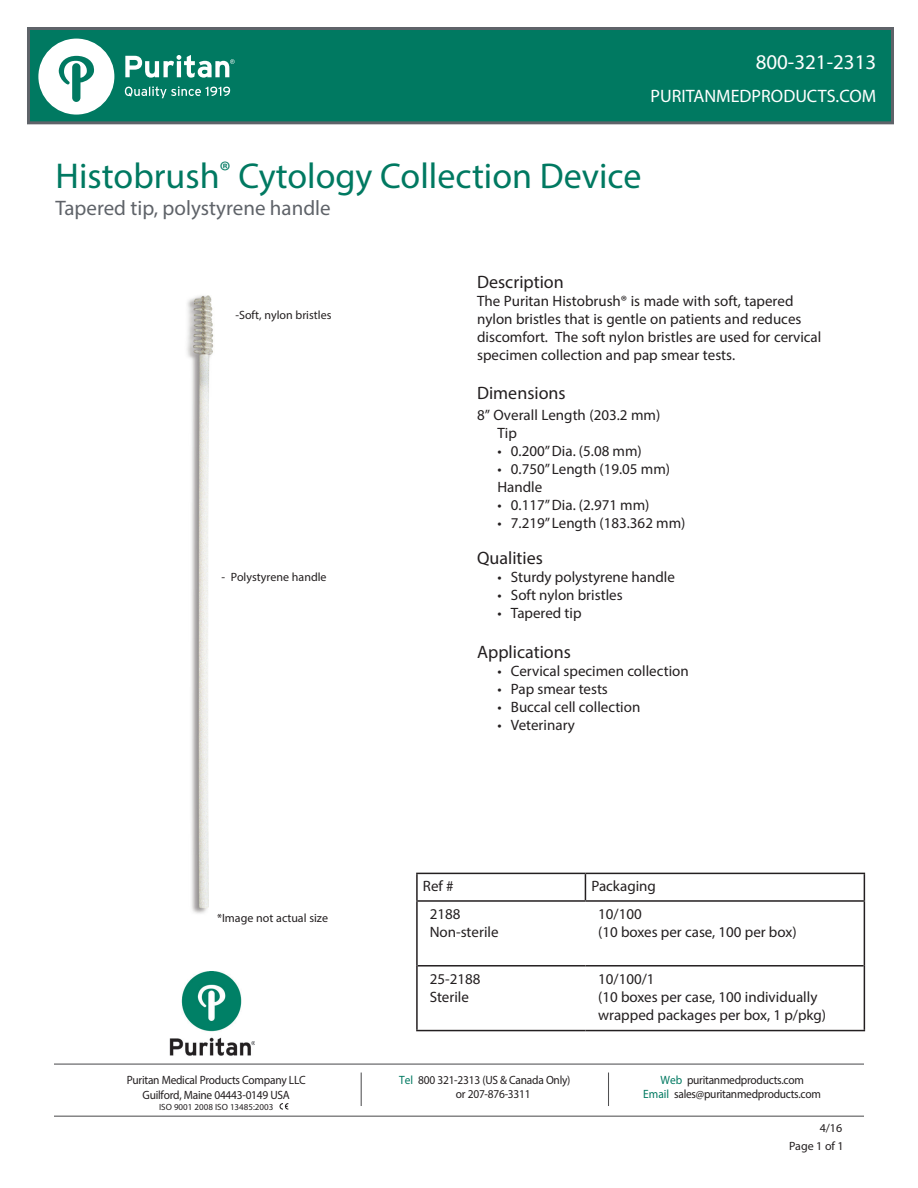
<style>
.page{position:relative;width:918px;height:1188px;background:#fff}
.page>*{position:absolute;margin:0;border:0;box-sizing:border-box;transform-origin:0 0}
.t1{font:36px "Myriad Pro";color:#007961}
.t2{font:21px "Myriad Pro";color:#5f6369}
.t3{font:21px "Myriad Pro";color:#fff}
.t4{font:18px "Myriad Pro";color:#231f20}
.t5{font:18px "Myriad Pro";color:#fff}
.t6{font:15px/18px "Myriad Pro";color:#231f20}
.t7{font:12px/14.4px "Myriad Pro";letter-spacing:-.02em;color:#231f20;text-align:center;scale:.95 1}
.t8{font:12px "Myriad Pro";color:#231f20}
.t9{font:12px "Myriad Pro";letter-spacing:-.02em;color:#231f20}
.t10{font:9px "Myriad Pro";color:#231f20}
.s1{color:#007961}
</style>
<div class="page">
<img style="left:169px;top:972px;width:86px;height:84px">
<hr style="left:54px;top:1064px;width:810px;height:1px;background:#505052">
<hr style="left:361px;top:1073px;width:1px;height:33px;background:#505052">
<hr style="left:608px;top:1073px;width:1px;height:33px;background:#505052">
<hr style="left:54px;top:1116px;width:810px;height:1px;background:#505052">
<div style="left:27px;top:27px;width:867px;height:97px;background:#007961;border:3px solid #5f6369"></div>
<svg style="left:38px;top:39px;width:76px;height:76px"></svg>
<svg style="left:125px;top:86px;width:105px;height:12px"></svg>
<svg style="left:125px;top:55px;width:110px;height:23px"></svg>
<svg style="left:280px;top:1103px;width:8px;height:7px"></svg>
<hr style="left:416px;top:902px;width:2px;height:64px;background:#231f20">
<hr style="left:864px;top:902px;width:1px;height:64px;background:#231f20">
<hr style="left:416px;top:966px;width:2px;height:64px;background:#231f20">
<hr style="left:864px;top:966px;width:1px;height:64px;background:#231f20">
<hr style="left:418px;top:965px;width:167px;height:2px;background:#231f20">
<hr style="left:416px;top:1030px;width:169px;height:1px;background:#231f20">
<hr style="left:585px;top:965px;width:279px;height:2px;background:#231f20">
<hr style="left:585px;top:1030px;width:280px;height:1px;background:#231f20">
<hr style="left:416px;top:873px;width:169px;height:1px;background:#231f20">
<hr style="left:416px;top:874px;width:2px;height:26px;background:#231f20">
<hr style="left:585px;top:873px;width:280px;height:1px;background:#231f20">
<svg style="left:585px;top:874px;width:1px;height:26px"></svg>
<svg style="left:864px;top:874px;width:1px;height:26px"></svg>
<hr style="left:416px;top:900px;width:169px;height:2px;background:#231f20">
<hr style="left:585px;top:900px;width:280px;height:2px;background:#231f20">
<img style="left:187px;top:295px;width:27px;height:619px">
<p class="t3" style="left:756px;top:49px;width:122px">800-321-2313</p>
<p class="t5" style="left:651px;top:85px;width:227px">PURITANMEDPRODUCTS.COM</p>
<p class="t1" style="left:55px;top:153px;width:588px">Histobrush<sup>®</sup> Cytology Collection Device</p>
<p class="t2" style="left:55px;top:195px;width:277px">Tapered tip, polystyrene handle</p>
<p class="t8" style="left:235px;top:307px;width:98px">-Soft, nylon bristles</p>
<p class="t8" style="left:221px;top:570px;width:107px">- Polystyrene handle</p>
<p class="t8" style="left:217px;top:911px;width:113px">*Image not actual size</p>
<p class="t7" style="left:127px;top:1073px;width:190px">Puritan Medical Products Company LLC</p>
<p class="t7" style="left:143px;top:1087px;width:157px">Guilford, Maine 04443-0149 USA</p>
<p class="t10" style="left:159px;top:1101px;width:116px">ISO 9001 2008 ISO 13485:2003</p>
<p class="t4" style="left:477px;top:271px;width:88px">Description</p>
<p class="t6" style="left:477px;top:292px;width:346px">The Puritan Histobrush® is made with soft, tapered nylon bristles that is gentle on patients and reduces discomfort. The soft nylon bristles are used for cervical specimen collection and pap smear tests.</p>
<p class="t4" style="left:477px;top:382px;width:90px">Dimensions</p>
<p class="t6" style="left:477px;top:406px;width:185px">8” Overall Length (203.2 mm)</p>
<p class="t6" style="left:497px;top:424px;width:21px">Tip</p>
<p class="t6" style="left:497px;top:442px;width:146px">• 0.200” Dia. (5.08 mm)</p>
<p class="t6" style="left:497px;top:460px;width:174px">• 0.750” Length (19.05 mm)</p>
<p class="t6" style="left:497px;top:478px;width:46px">Handle</p>
<p class="t6" style="left:497px;top:496px;width:154px">• 0.117” Dia. (2.971 mm)</p>
<p class="t6" style="left:497px;top:514px;width:190px">• 7.219” Length (183.362 mm)</p>
<p class="t4" style="left:477px;top:547px;width:67px">Qualities</p>
<p class="t6" style="left:497px;top:568px;width:179px">• Sturdy polystyrene handle</p>
<p class="t6" style="left:497px;top:586px;width:127px">• Soft nylon bristles</p>
<p class="t6" style="left:497px;top:604px;width:86px">• Tapered tip</p>
<p class="t4" style="left:477px;top:641px;width:95px">Applications</p>
<p class="t6" style="left:497px;top:662px;width:193px">• Cervical specimen collection</p>
<p class="t6" style="left:497px;top:680px;width:112px">• Pap smear tests</p>
<p class="t6" style="left:497px;top:698px;width:145px">• Buccal cell collection</p>
<p class="t6" style="left:497px;top:716px;width:79px">• Veterinary</p>
<p class="t6" style="left:423px;top:877px;width:32px">Ref #</p>
<p class="t6" style="left:591px;top:877px;width:66px">Packaging</p>
<p class="t6" style="left:430px;top:905px;width:70px">2188<br>Non-sterile</p>
<p class="t6" style="left:598px;top:905px;width:45px">10/100</p>
<p class="t6" style="left:598px;top:923px;width:200px">(10 boxes per case, 100 per box)</p>
<p class="t6" style="left:430px;top:970px;width:52px">25-2188<br>Sterile</p>
<p class="t6" style="left:598px;top:970px;width:58px">10/100/1</p>
<p class="t6" style="left:598px;top:988px;width:230px">(10 boxes per case, 100 individually wrapped packages per box, 1 p/pkg)</p>
<p class="t7" style="left:399px;top:1072px;width:182px"><span class="s1">Tel</span> 800 321-2313 (US &amp; Canada Only)</p>
<p class="t7" style="left:456px;top:1087px;width:80px">or 207-876-3311</p>
<p class="t7" style="left:643px;top:1072px;width:189px"><span class="s1">Web</span> puritanmedproducts.com<br><span class="s1">Email</span> sales@puritanmedproducts.com</p>
<p class="t9" style="left:820px;top:1121px;width:24px">4/16</p>
<p class="t9" style="left:789px;top:1139px;width:56px">Page 1 of 1</p>
</div>
